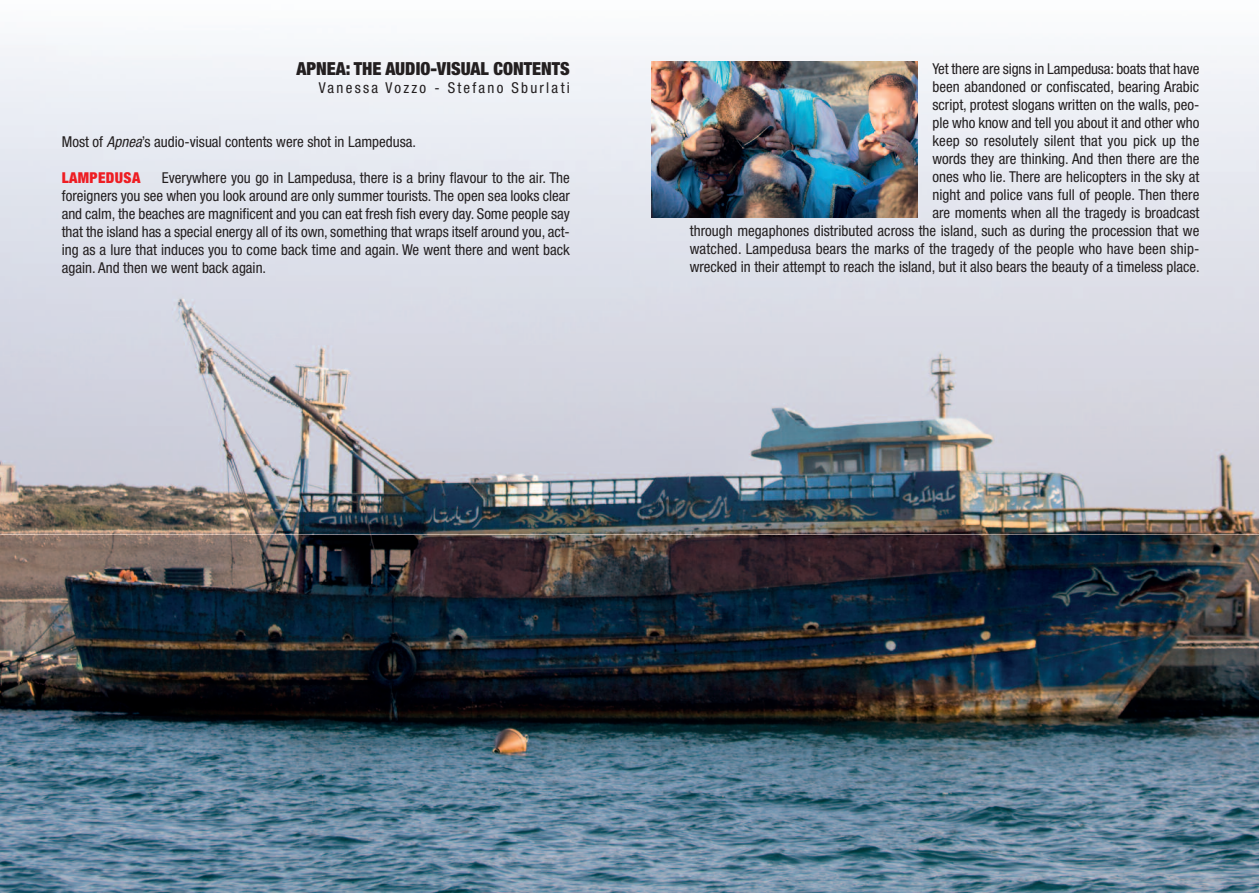
<style>
.page{position:relative;width:1259px;height:893px;background:#fff}
.page>*{position:absolute;margin:0;border:0;box-sizing:border-box;transform-origin:0 0}
.t1{font:900 condensed 18px "Helvetica Neue";color:#231f20}
.t2{font:condensed 15px/18px "Helvetica Neue";color:#231f20;text-align:justify}
.t3{font:condensed 15px "Helvetica Neue";letter-spacing:.15em;color:#231f20}
.t4{font:900 condensed 15px "Helvetica Neue";letter-spacing:.025em;color:#ee1d23}
.s1{font-style:italic}
</style>
<div class="page">
<img style="left:0;top:534px;width:1259px;height:359px">
<img style="left:0;top:43px;width:1259px;height:491px">
<img style="left:651px;top:62px;width:266px;height:156px">
<p class="t1" style="left:296px;top:57px;width:275px">APNEA: THE AUDIO-VISUAL CONTENTS</p>
<p class="t3" style="left:319px;top:82px;width:253px">Vanessa Vozzo - Stefano Sburlati</p>
<p class="t2" style="left:62px;top:134px;width:356px">Most of <span class="s1">Apnea</span>’s audio-visual contents were shot in Lampedusa.</p>
<p class="t4" style="left:62px;top:168px;width:80px">LAMPEDUSA</p>
<p class="t2" style="left:62px;top:170px;width:509px;text-indent:100px">Everywhere you go in Lampedusa, there is a briny flavour to the air. The foreigners you see when you look around are only summer tourists. The open sea looks clear and calm, the beaches are magnificent and you can eat fresh fish every day. Some people say that the island has a special energy all of its own, something that wraps itself around you, act&shy;ing as a lure that induces you to come back time and again. We went there and went back again. And then we went back again.</p>
<p class="t2" style="left:690px;top:61px;width:511px;text-align:right">Yet there are signs in Lampedusa: boats that have<br>been abandoned or confiscated, bearing Arabic<br>script, protest slogans written on the walls, peo-<br>ple who know and tell you about it and other who<br>keep so resolutely silent that you pick up the<br>words they are thinking. And then there are the<br>ones who lie. There are helicopters in the sky at<br>night and police vans full of people. Then there<br>are moments when all the tragedy is broadcast<br>through megaphones distributed across the island, such as during the procession that we watched. Lampedusa bears the marks of the tragedy of the people who have been ship&shy;wrecked in their attempt to reach the island, but it also bears the beauty of a timeless place.</p>
</div>
